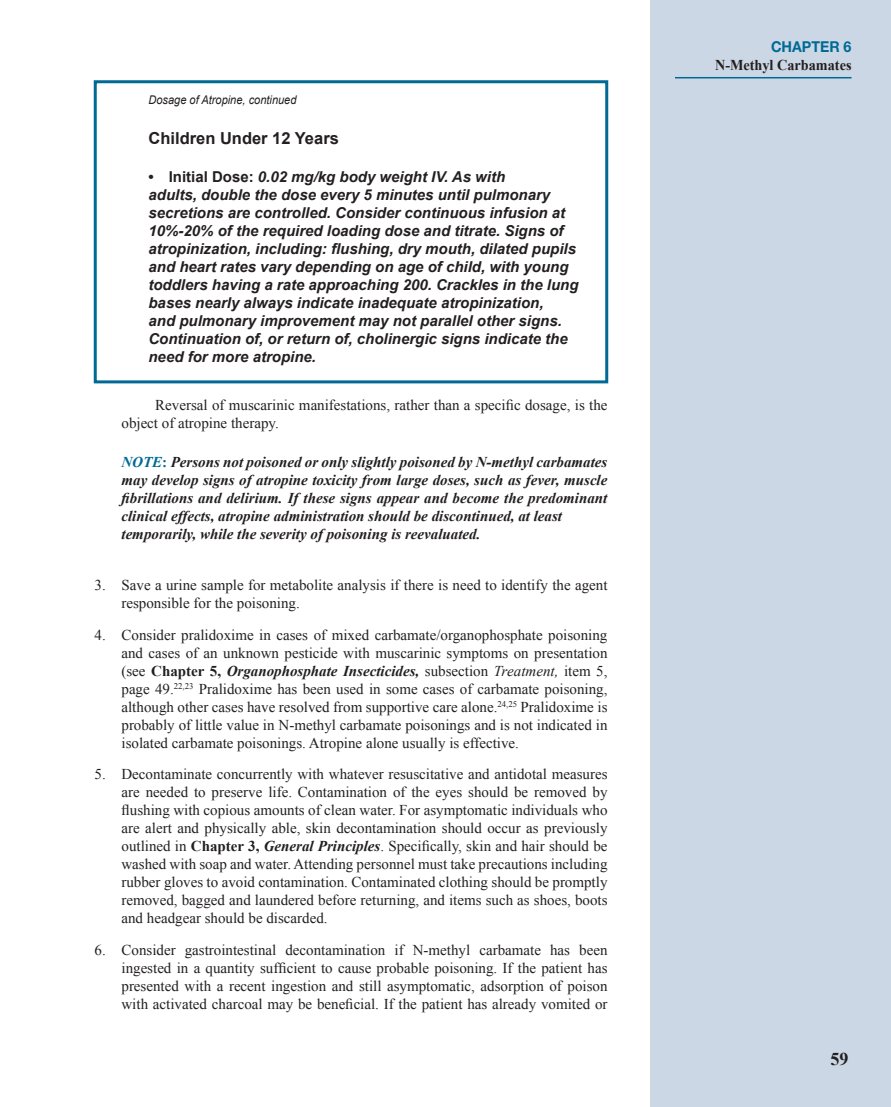
<style>
.page{position:relative;width:891px;height:1107px;background:#fff}
.page>*{position:absolute;margin:0;border:0;box-sizing:border-box;transform-origin:0 0}
.t1{font:700 18px "Times New Roman";color:#231f20}
.t2{font:700 16.5px "Arial";color:#231f20}
.t3{font:15px/18px "Times New Roman";color:#231f20;text-align:justify}
.t4{font:italic 700 15px/18px "Arial";color:#231f20}
.t5{font:italic 700 15px/18px "Times New Roman";color:#231f20}
.t6{font:700 15px "Times New Roman";color:#231f20;scale:.95 1}
.t7{font:700 15px "Helvetica Neue";color:#006a95;scale:.95 1}
.t8{font:italic 12px "Arial";color:#231f20;scale:.92 1}
.s1{font-style:normal}
.s2{color:#006a95}
.s3{font-style:normal;color:#006a95}
.s4{font-weight:700}
.s5{font-weight:700;font-style:italic}
.s6{font-style:italic}
</style>
<div class="page">
<div style="left:651px;top:0;width:240px;height:1107px;background:#cbd7e4"></div>
<hr style="left:675px;top:77px;width:177px;height:1px;background:#006a95">
<div style="left:94px;top:80px;width:514px;height:303px;border:3px solid #006a95"></div>
<p class="t8" style="left:148px;top:92px;width:162px">Dosage of Atropine, continued</p>
<p class="t2" style="left:148px;top:127px;width:192px">Children Under 12 Years</p>
<p class="t4" style="left:148px;top:169px;width:432px"><span class="s1">• Initial Dose:</span> 0.02 mg/kg body weight IV. As with<br>adults, double the dose every 5 minutes until pulmonary secretions are controlled. Consider continuous infusion at 10%-20% of the required loading dose and titrate. Signs of atropinization, including: flushing, dry mouth, dilated pupils and heart rates vary depending on age of child, with young toddlers having a rate approaching 200. Crackles in the lung bases nearly always indicate inadequate atropinization,<br>and pulmonary improvement may not parallel other signs.<br>Continuation of, or return of, cholinergic signs indicate the need for more atropine.</p>
<p class="t3" style="left:122px;top:396px;width:488px;text-indent:34px">Reversal of muscarinic manifestations, rather than a specific dosage, is the object of atropine therapy.</p>
<p class="t5" style="left:122px;top:452px;width:488px"><span class="s2">NOTE</span><span class="s3">:</span> Persons not poisoned or only slightly poisoned by N-methyl carbamates may develop signs of atropine toxicity from large doses, such as fever, muscle fibrillations and delirium. If these signs appear and become the predominant clinical effects, atropine administration should be discontinued, at least temporarily, while the severity of poisoning is reevaluated.</p>
<p class="t3" style="left:122px;top:576px;width:488px;text-indent:-27px">3. Save a urine sample for metabolite analysis if there is need to identify the agent responsible for the poisoning.</p>
<p class="t3" style="left:122px;top:626px;width:488px;text-indent:-27px">4. Consider pralidoxime in cases of mixed carbamate/organophosphate poisoning and cases of an unknown pesticide with muscarinic symptoms on presentation (see <span class="s4">Chapter 5,</span> <span class="s5">Organophosphate Insecticides,</span> subsection <span class="s6">Treatment,</span> item 5, page 49.<sup>22,23</sup> Pralidoxime has been used in some cases of carbamate poisoning, although other cases have resolved from supportive care alone.<sup>24,25</sup> Pralidoxime is probably of little value in N-methyl carbamate poisonings and is not indicated in isolated carbamate poisonings. Atropine alone usually is effective.</p>
<p class="t3" style="left:122px;top:765px;width:488px;text-indent:-27px">5. Decontaminate concurrently with whatever resuscitative and antidotal measures are needed to preserve life. Contamination of the eyes should be removed by flushing with copious amounts of clean water. For asymptomatic individuals who are alert and physically able, skin decontamination should occur as previously outlined in <span class="s4">Chapter 3,</span> <span class="s5">General Principles</span>. Specifically, skin and hair should be washed with soap and water. Attending personnel must take precautions including rubber gloves to avoid contamination. Contaminated clothing should be promptly removed, bagged and laundered before returning, and items such as shoes, boots and headgear should be discarded.</p>
<p class="t3" style="left:122px;top:941px;width:488px;text-indent:-27px">6. Consider gastrointestinal decontamination if N-methyl carbamate has been ingested in a quantity sufficient to cause probable poisoning. If the patient has presented with a recent ingestion and still asymptomatic, adsorption of poison with activated charcoal may be beneficial. If the patient has already vomited or</p>
<p class="t7" style="left:771px;top:38px;width:86px">CHAPTER 6</p>
<p class="t6" style="left:715px;top:55px;width:145px">N-Methyl Carbamates</p>
<p class="t1" style="left:830px;top:1047px;width:19px">59</p>
</div>
